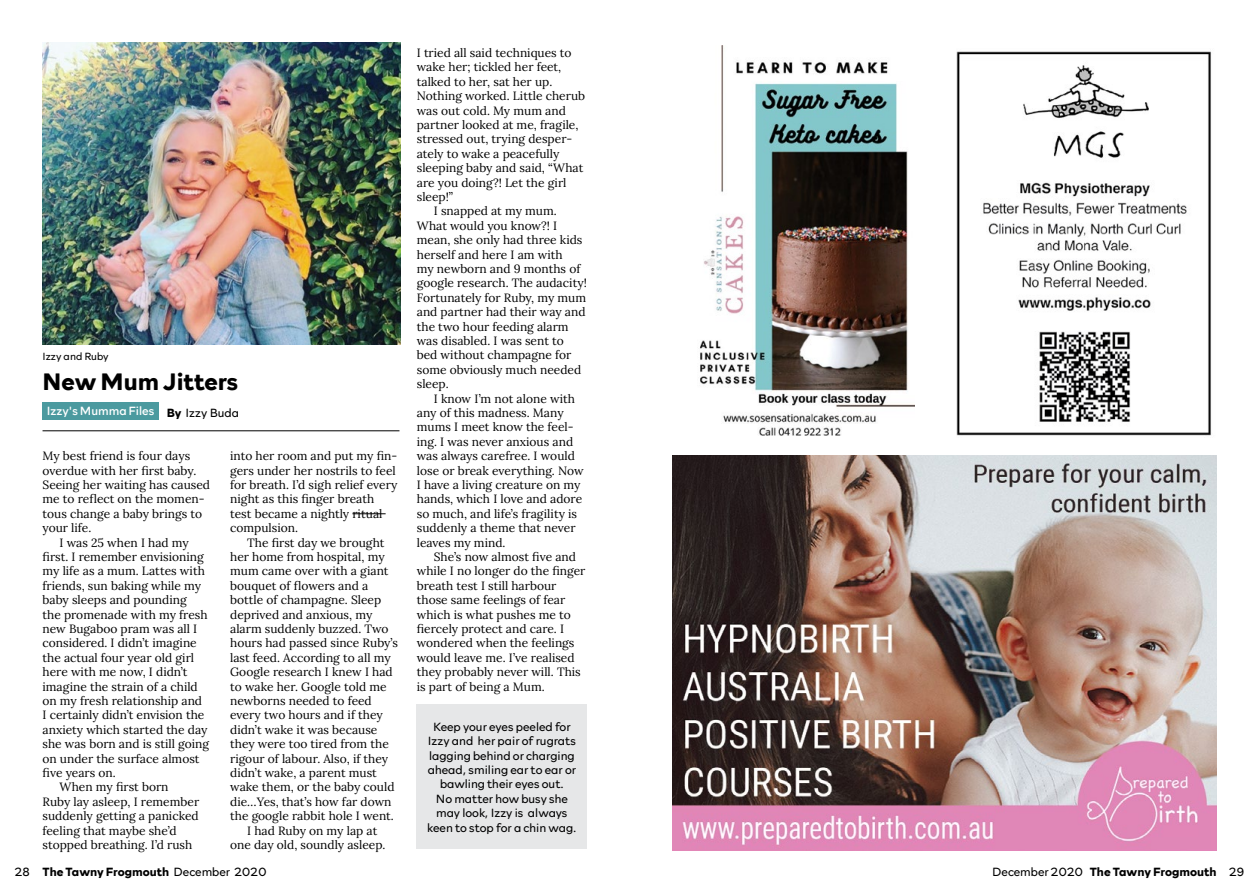
<style>
.page{position:relative;width:1259px;height:893px;background:#fff}
.page>*{position:absolute;margin:0;border:0;box-sizing:border-box;transform-origin:0 0}
.t1{font:700 24px "Rockford Sans";color:#000}
.t2{font:12px/14.4px "Lora";color:#000}
.t3{font:300 12px/14.4px "Rockford Sans";color:#000;text-align:center}
.t4{font:700 12px "Rockford Sans";color:#000}
.t5{font:12px "Rockford Sans";color:#fff}
.t6{font:300 10.5px "Rockford Sans";color:#000}
.s1{font-weight:700;color:#000}
.s2{font-weight:300;color:#000}
.s3{font-weight:300}
</style>
<div class="page">
<hr style="left:352px;top:513px;width:33px;height:1px;background:#000">
<img style="left:43px;top:43px;width:357px;height:302px">
<div style="left:417px;top:705px;width:170px;height:144px;background:#e6e7e8"></div>
<div style="left:43px;top:402px;width:116px;height:17px;background:#4b9a9f"></div>
<hr style="left:43px;top:431px;width:356px;height:1px;background:#000">
<img style="left:672px;top:455px;width:544px;height:395px">
<img style="left:700px;top:46px;width:214px;height:390px">
<img style="left:956px;top:51px;width:255px;height:385px">
<p class="t6" style="left:43px;top:348px;width:68px">Izzy and Ruby</p>
<h1 class="t1" style="left:43px;top:364px;width:197px">New Mum Jitters</h1>
<p class="t5" style="left:47px;top:402px;width:194px">Izzy's Mumma Files <span class="s1">By</span> <span class="s2">Izzy Buda</span></p>
<p class="t2" style="left:43px;top:448px;width:149px">My best friend is four days</p>
<p class="t2" style="left:43px;top:462px;width:155px">overdue with her first baby.</p>
<p class="t2" style="left:43px;top:477px;width:169px">Seeing her waiting has caused</p>
<p class="t2" style="left:43px;top:491px;width:164px">me to reflect on the momen-</p>
<p class="t2" style="left:43px;top:505px;width:161px">tous change a baby brings to</p>
<p class="t2" style="left:43px;top:520px;width:50px">your life.</p>
<p class="t2" style="left:60px;top:534px;width:131px">I was 25 when I had my</p>
<p class="t2" style="left:43px;top:549px;width:163px">first. I remember envisioning</p>
<p class="t2" style="left:43px;top:563px;width:164px">my life as a mum. Lattes with</p>
<p class="t2" style="left:43px;top:577px;width:160px">friends, sun baking while my</p>
<p class="t2" style="left:43px;top:592px;width:146px">baby sleeps and pounding</p>
<p class="t2" style="left:43px;top:606px;width:167px">the promenade with my fresh</p>
<p class="t2" style="left:43px;top:621px;width:156px">new Bugaboo pram was all I</p>
<p class="t2" style="left:43px;top:635px;width:156px">considered. I didn’t imagine</p>
<p class="t2" style="left:43px;top:649px;width:153px">the actual four year old girl</p>
<p class="t2" style="left:43px;top:664px;width:147px">here with me now, I didn’t</p>
<p class="t2" style="left:43px;top:678px;width:157px">imagine the strain of a child</p>
<p class="t2" style="left:43px;top:693px;width:161px">on my fresh relationship and</p>
<p class="t2" style="left:43px;top:707px;width:163px">I certainly didn’t envision the</p>
<p class="t2" style="left:43px;top:721px;width:166px">anxiety which started the day</p>
<p class="t2" style="left:43px;top:736px;width:168px">she was born and is still going</p>
<p class="t2" style="left:43px;top:750px;width:158px">on under the surface almost</p>
<p class="t2" style="left:43px;top:765px;width:75px">five years on.</p>
<p class="t2" style="left:60px;top:779px;width:110px">When my first born</p>
<p class="t2" style="left:43px;top:793px;width:158px">Ruby lay asleep, I remember</p>
<p class="t2" style="left:43px;top:808px;width:158px">suddenly getting a panicked</p>
<p class="t2" style="left:43px;top:822px;width:136px">feeling that maybe she’d</p>
<p class="t2" style="left:43px;top:837px;width:151px">stopped breathing. I’d rush</p>
<p class="t2" style="left:230px;top:448px;width:169px">into her room and put my fin&shy;gers under her nostrils to feel for breath. I’d sigh relief every night as this finger breath test became a nightly ritual compulsion.</p>
<p class="t2" style="left:247px;top:534px;width:139px">The first day we brought</p>
<p class="t2" style="left:230px;top:549px;width:156px">her home from hospital, my</p>
<p class="t2" style="left:230px;top:563px;width:160px">mum came over with a giant</p>
<p class="t2" style="left:230px;top:577px;width:140px">bouquet of flowers and a</p>
<p class="t2" style="left:230px;top:592px;width:153px">bottle of champagne. Sleep</p>
<p class="t2" style="left:230px;top:606px;width:144px">deprived and anxious, my</p>
<p class="t2" style="left:230px;top:621px;width:160px">alarm suddenly buzzed. Two</p>
<p class="t2" style="left:230px;top:635px;width:169px">hours had passed since Ruby’s</p>
<p class="t2" style="left:230px;top:649px;width:162px">last feed. According to all my</p>
<p class="t2" style="left:230px;top:664px;width:164px">Google research I knew I had</p>
<p class="t2" style="left:230px;top:678px;width:158px">to wake her. Google told me</p>
<p class="t2" style="left:230px;top:693px;width:143px">newborns needed to feed</p>
<p class="t2" style="left:230px;top:707px;width:154px">every two hours and if they</p>
<p class="t2" style="left:230px;top:721px;width:149px">didn’t wake it was because</p>
<p class="t2" style="left:230px;top:736px;width:160px">they were too tired from the</p>
<p class="t2" style="left:230px;top:750px;width:160px">rigour of labour. Also, if they</p>
<p class="t2" style="left:230px;top:765px;width:148px">didn’t wake, a parent must</p>
<p class="t2" style="left:230px;top:779px;width:166px">wake them, or the baby could</p>
<p class="t2" style="left:230px;top:793px;width:163px">die…Yes, that’s how far down</p>
<p class="t2" style="left:230px;top:808px;width:165px">the google rabbit hole I went.</p>
<p class="t2" style="left:247px;top:822px;width:132px">I had Ruby on my lap at</p>
<p class="t2" style="left:230px;top:837px;width:157px">one day old, soundly asleep.</p>
<p class="t2" style="left:417px;top:45px;width:156px">I tried all said techniques to</p>
<p class="t2" style="left:417px;top:59px;width:146px">wake her; tickled her feet,</p>
<p class="t2" style="left:417px;top:73px;width:137px">talked to her, sat her up.</p>
<p class="t2" style="left:417px;top:88px;width:170px">Nothing worked. Little cherub</p>
<p class="t2" style="left:417px;top:102px;width:151px">was out cold. My mum and</p>
<p class="t2" style="left:417px;top:117px;width:163px">partner looked at me, fragile,</p>
<p class="t2" style="left:417px;top:131px;width:157px">stressed out, trying desper-</p>
<p class="t2" style="left:417px;top:145px;width:144px">ately to wake a peacefully</p>
<p class="t2" style="left:417px;top:160px;width:168px">sleeping baby and said, “What</p>
<p class="t2" style="left:417px;top:174px;width:151px">are you doing?! Let the girl</p>
<p class="t2" style="left:417px;top:189px;width:38px">sleep!”</p>
<p class="t2" style="left:434px;top:203px;width:124px">I snapped at my mum.</p>
<p class="t2" style="left:417px;top:217px;width:142px">What would you know?! I</p>
<p class="t2" style="left:417px;top:232px;width:167px">mean, she only had three kids</p>
<p class="t2" style="left:417px;top:246px;width:147px">herself and here I am with</p>
<p class="t2" style="left:417px;top:261px;width:165px">my newborn and 9 months of</p>
<p class="t2" style="left:417px;top:275px;width:172px">google research. The audacity!</p>
<p class="t2" style="left:417px;top:289px;width:171px">Fortunately for Ruby, my mum</p>
<p class="t2" style="left:417px;top:304px;width:170px">and partner had their way and</p>
<p class="t2" style="left:417px;top:318px;width:153px">the two hour feeding alarm</p>
<p class="t2" style="left:417px;top:333px;width:148px">was disabled. I was sent to</p>
<p class="t2" style="left:417px;top:347px;width:156px">bed without champagne for</p>
<p class="t2" style="left:417px;top:361px;width:166px">some obviously much needed</p>
<p class="t2" style="left:417px;top:376px;width:33px">sleep.</p>
<p class="t2" style="left:434px;top:390px;width:143px">I know I’m not alone with</p>
<p class="t2" style="left:417px;top:405px;width:148px">any of this madness. Many</p>
<p class="t2" style="left:417px;top:419px;width:158px">mums I meet know the feel-</p>
<p class="t2" style="left:417px;top:433px;width:158px">ing. I was never anxious and</p>
<p class="t2" style="left:417px;top:448px;width:160px">was always carefree. I would</p>
<p class="t2" style="left:417px;top:462px;width:168px">lose or break everything. Now</p>
<p class="t2" style="left:417px;top:477px;width:165px">I have a living creature on my</p>
<p class="t2" style="left:417px;top:491px;width:167px">hands, which I love and adore</p>
<p class="t2" style="left:417px;top:505px;width:162px">so much, and life’s fragility is</p>
<p class="t2" style="left:417px;top:520px;width:160px">suddenly a theme that never</p>
<p class="t2" style="left:417px;top:534px;width:90px">leaves my mind.</p>
<p class="t2" style="left:434px;top:549px;width:144px">She’s now almost five and</p>
<p class="t2" style="left:417px;top:563px;width:170px">while I no longer do the finger</p>
<p class="t2" style="left:417px;top:577px;width:141px">breath test I still harbour</p>
<p class="t2" style="left:417px;top:592px;width:150px">those same feelings of fear</p>
<p class="t2" style="left:417px;top:606px;width:156px">which is what pushes me to</p>
<p class="t2" style="left:417px;top:621px;width:149px">fiercely protect and care. I</p>
<p class="t2" style="left:417px;top:635px;width:159px">wondered when the feelings</p>
<p class="t2" style="left:417px;top:649px;width:159px">would leave me. I’ve realised</p>
<p class="t2" style="left:417px;top:664px;width:165px">they probably never will. This</p>
<p class="t2" style="left:417px;top:678px;width:129px">is part of being a Mum.</p>
<p class="t3" style="left:427px;top:719px;width:151px">Keep your eyes peeled for<br>Izzy and her pair of rugrats lagging behind or charging ahead, smiling ear to ear or bawling their eyes out.<br>No matter how busy she may look, Izzy is always keen to stop for a chin wag.</p>
<p class="t4" style="left:15px;top:863px;width:253px"><span class="s3">28</span> The Tawny Frogmouth <span class="s3">December 2020</span></p>
<p class="t4" style="left:992px;top:863px;width:254px"><span class="s3">December 2020</span> The Tawny Frogmouth <span class="s3">29</span></p>
</div>
